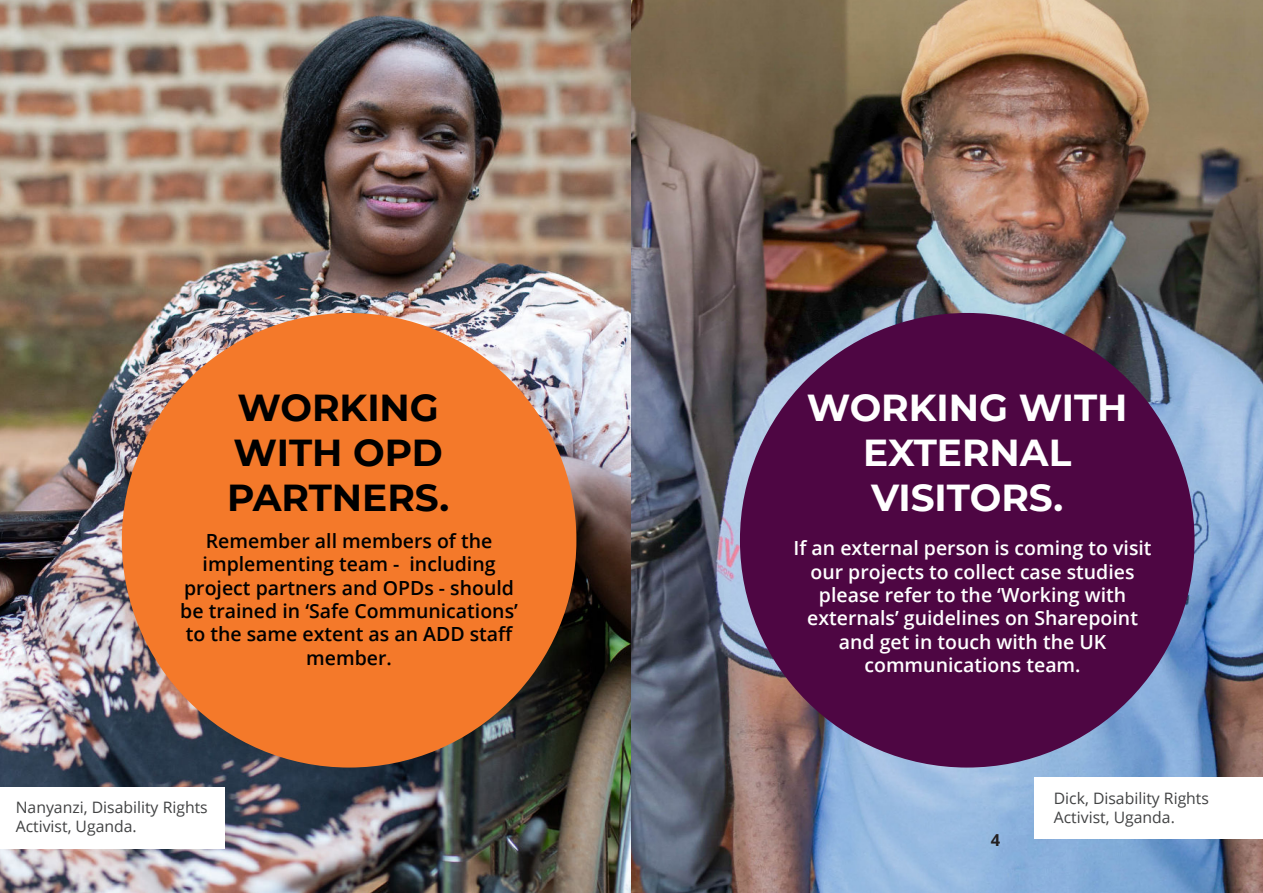
<style>
.page{position:relative;width:1263px;height:893px;background:#fff}
.page>*{position:absolute;margin:0;border:0;box-sizing:border-box;transform-origin:0 0}
.t1{font:700 37.5px/45px "Montserrat";color:#fff;text-align:center}
.t2{font:700 37.5px/45px "Montserrat";color:#000}
.t3{font:600 19.5px/23.4px "Open Sans";color:#fff;text-align:center}
.t4{font:600 19.5px/23.4px "Open Sans";color:#000;text-align:center}
.t5{font:700 16.5px "Open Sans";color:#231f20}
.t6{font:15.75px/18.9px "Open Sans";color:#414243}
</style>
<div class="page">
<img style="left:0;top:0;width:1263px;height:893px">
<div style="left:122px;top:313px;width:454px;height:454px;background:#f4792a;border-radius:50%"></div>
<div style="left:740px;top:313px;width:454px;height:454px;background:#4e0643;border-radius:50%"></div>
<div style="left:0;top:787px;width:225px;height:61px;background:#fff"></div>
<div style="left:1034px;top:778px;width:228px;height:61px;background:#fff"></div>
<h1 class="t2" style="left:227px;top:388px;width:224px">WORKING<br>WITH OPD<br>PARTNERS.</h1>
<h1 class="t1" style="left:807px;top:388px;width:322px">WORKING WITH<br>EXTERNAL<br>VISITORS.</h1>
<p class="t4" style="left:180px;top:531px;width:339px">Remember all members of the implementing team - including project partners and OPDs - should be trained in ‘Safe Communications’ to the same extent as an ADD staff member.</p>
<p class="t3" style="left:793px;top:538px;width:360px">If an external person is coming to visit our projects to collect case studies please refer to the ‘Working with externals’ guidelines on Sharepoint and get in touch with the UK communications team.</p>
<p class="t6" style="left:16px;top:798px;width:194px">Nanyanzi, Disability Rights<br>Activist, Uganda.</p>
<p class="t6" style="left:1054px;top:788px;width:157px">Dick, Disability Rights<br>Activist, Uganda.</p>
<p class="t5" style="left:991px;top:834px;width:11px">4</p>
</div>
